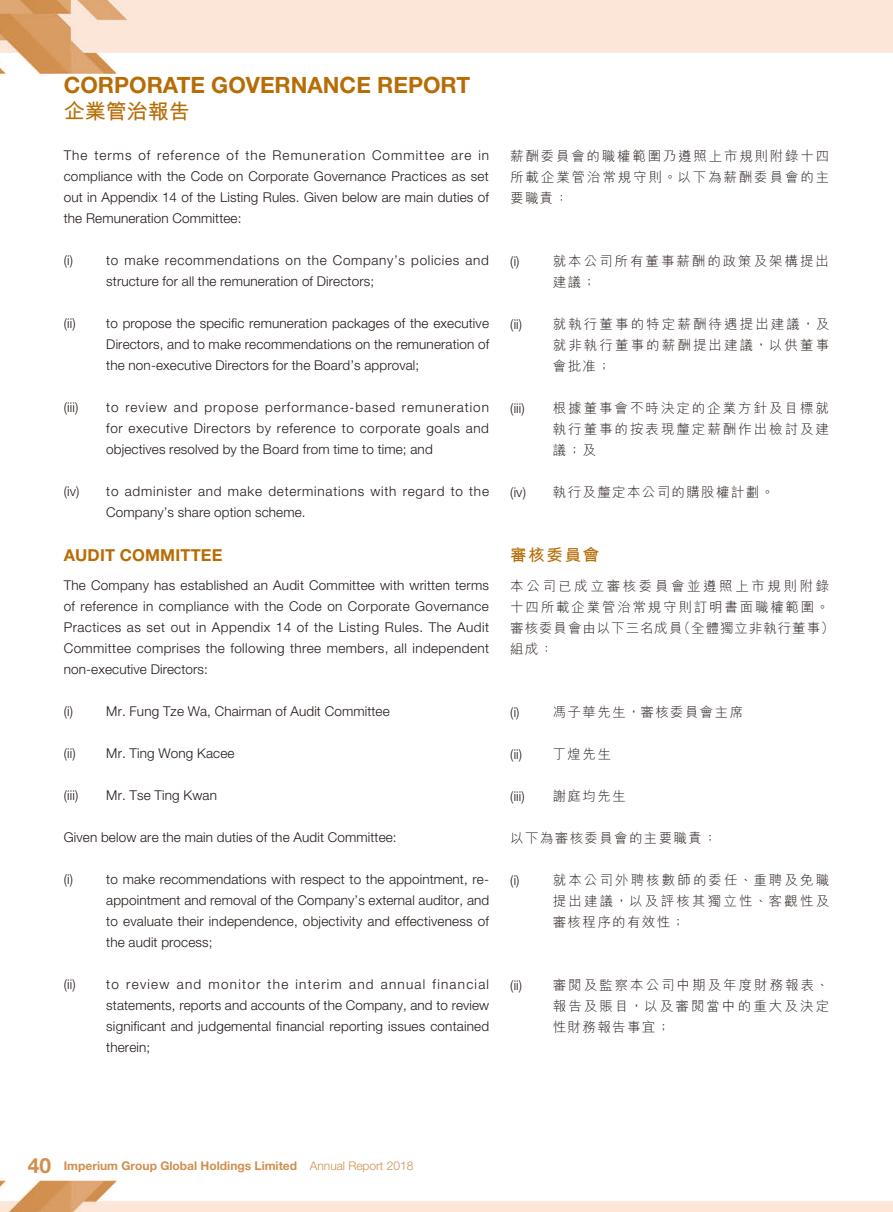
<style>
.page{position:relative;width:893px;height:1212px;background:#fff}
.page>*{position:absolute;margin:0;border:0;box-sizing:border-box;transform-origin:0 0}
.t1{font:700 22.5px "Helvetica Neue LT Std";color:#b76d06}
.t2{font:700 21px "M Hei HK";color:#b76d06}
.t3{font:700 21px "Helvetica Neue LT Std";color:#d08f4d}
.t4{font:700 16.5px "Helvetica Neue LT Std";letter-spacing:.01em;color:#b76d06}
.t5{font:700 16.5px "M Hei HK";letter-spacing:.1em;color:#b76d06}
.t6{font:300 13.5px/21px "Helvetica Neue LT Std";letter-spacing:.01em;color:#231916;text-align:justify}
.t7{font:300 13.5px/21px "M Hei HK";letter-spacing:.145em;color:#231916;text-align:justify}
.t8{font:300 13.5px/21px "Helvetica Neue LT Std";letter-spacing:.05em;color:#231916}
.t9{font:300 13.5px/21px "Helvetica Neue LT Std";letter-spacing:.055em;color:#231916}
.t10{font:300 13.5px "M Hei HK";letter-spacing:.1em;color:#231916}
.t11{font:700 12px "Helvetica Neue LT Std";color:#d08f4d}
.s1{font-weight:300}
</style>
<div class="page">
<img style="left:0;top:0;width:893px;height:1212px">
<h1 class="t1" style="left:64px;top:71px;width:408px">CORPORATE GOVERNANCE REPORT</h1>
<h2 class="t2" style="left:64px;top:96px;width:127px">企業管治報告</h2>
<p class="t6" style="left:64px;top:144px;width:427px">The terms of reference of the Remuneration Committee are in compliance with the Code on Corporate Governance Practices as set out in Appendix 14 of the Listing Rules. Given below are main duties of the Remuneration Committee:</p>
<p class="t6" style="left:64px;top:249px;width:11px">(i)</p>
<p class="t8" style="left:106px;top:249px;width:384px">to make recommendations on the Company’s policies and structure for all the remuneration of Directors;</p>
<p class="t6" style="left:106px;top:312px;width:384px;text-indent:-43px">(ii) to propose the specific remuneration packages of the executive Directors, and to make recommendations on the remuneration of the non-executive Directors for the Board’s approval;</p>
<p class="t6" style="left:64px;top:396px;width:16px">(iii)</p>
<p class="t6" style="left:106px;top:396px;width:384px">to review and propose performance-based remuneration for executive Directors by reference to corporate goals and objectives resolved by the Board from time to time; and</p>
<p class="t9" style="left:106px;top:480px;width:384px;text-indent:-43px">(iv) to administer and make determinations with regard to the<br>Company’s share option scheme.</p>
<p class="t4" style="left:64px;top:544px;width:160px">AUDIT COMMITTEE</p>
<p class="t6" style="left:64px;top:574px;width:427px">The Company has established an Audit Committee with written terms of reference in compliance with the Code on Corporate Governance Practices as set out in Appendix 14 of the Listing Rules. The Audit Committee comprises the following three members, all independent non-executive Directors:</p>
<p class="t6" style="left:64px;top:700px;width:11px">(i)</p>
<p class="t6" style="left:106px;top:700px;width:285px">Mr. Fung Tze Wa, Chairman of Audit Committee</p>
<p class="t6" style="left:64px;top:742px;width:172px">(ii) Mr. Ting Wong Kacee</p>
<p class="t6" style="left:64px;top:784px;width:16px">(iii)</p>
<p class="t6" style="left:106px;top:784px;width:112px">Mr. Tse Ting Kwan</p>
<p class="t6" style="left:64px;top:826px;width:334px">Given below are the main duties of the Audit Committee:</p>
<p class="t6" style="left:64px;top:868px;width:11px">(i)</p>
<p class="t6" style="left:106px;top:868px;width:384px">to make recommendations with respect to the appointment, re&shy;appointment and removal of the Company’s external auditor, and to evaluate their independence, objectivity and effectiveness of the audit process;</p>
<p class="t6" style="left:106px;top:973px;width:384px;text-indent:-43px">(ii) to review and monitor the interim and annual financial statements, reports and accounts of the Company, and to review significant and judgemental financial reporting issues contained therein;</p>
<p class="t7" style="left:510px;top:145px;width:320px">薪酬委員會的職權範圍乃遵照上市規則附錄十四所載企業管治常規守則。以下為薪酬委員會的主要職責：</p>
<p class="t6" style="left:510px;top:250px;width:11px">(i)</p>
<p class="t7" style="left:553px;top:250px;width:278px">就本公司所有董事薪酬的政策及架構提出建議；</p>
<p class="t6" style="left:510px;top:313px;width:13px">(ii)</p>
<p class="t7" style="left:553px;top:313px;width:278px">就執行董事的特定薪酬待遇提出建議，及就非執行董事的薪酬提出建議，以供董事會批准；</p>
<p class="t6" style="left:510px;top:397px;width:16px">(iii)</p>
<p class="t7" style="left:553px;top:397px;width:278px">根據董事會不時決定的企業方針及目標就執行董事的按表現釐定薪酬作出檢討及建議；及</p>
<p class="t6" style="left:510px;top:481px;width:17px">(iv)</p>
<p class="t10" style="left:553px;top:485px;width:223px">執行及釐定本公司的購股權計劃。</p>
<p class="t5" style="left:510px;top:543px;width:91px">審核委員會</p>
<p class="t7" style="left:510px;top:575px;width:326px;text-align:left">本公司已成立審核委員會並遵照上市規則附錄十四所載企業管治常規守則訂明書面職權範圍。審核委員會由以下三名成員（全體獨立非執行董事）組成：</p>
<p class="t6" style="left:510px;top:701px;width:11px">(i)</p>
<p class="t10" style="left:553px;top:705px;width:192px">馮子華先生，審核委員會主席</p>
<p class="t6" style="left:510px;top:743px;width:13px">(ii)</p>
<p class="t7" style="left:553px;top:743px;width:60px">丁煌先生</p>
<p class="t6" style="left:510px;top:785px;width:16px">(iii)</p>
<p class="t7" style="left:553px;top:785px;width:74px">謝庭均先生</p>
<p class="t10" style="left:510px;top:831px;width:208px">以下為審核委員會的主要職責：</p>
<p class="t6" style="left:510px;top:869px;width:11px">(i)</p>
<p class="t7" style="left:553px;top:869px;width:278px">就本公司外聘核數師的委任、重聘及免職提出建議，以及評核其獨立性、客觀性及審核程序的有效性；</p>
<p class="t6" style="left:510px;top:974px;width:13px">(ii)</p>
<p class="t7" style="left:553px;top:974px;width:278px">審閱及監察本公司中期及年度財務報表、報告及賬目，以及審閱當中的重大及決定性財務報告事宜；</p>
<h2 class="t3" style="left:28px;top:1152px;width:25px">40</h2>
<p class="t11" style="left:64px;top:1159px;width:351px">Imperium Group Global Holdings Limited <span class="s1">Annual Report 2018</span></p>
</div>
